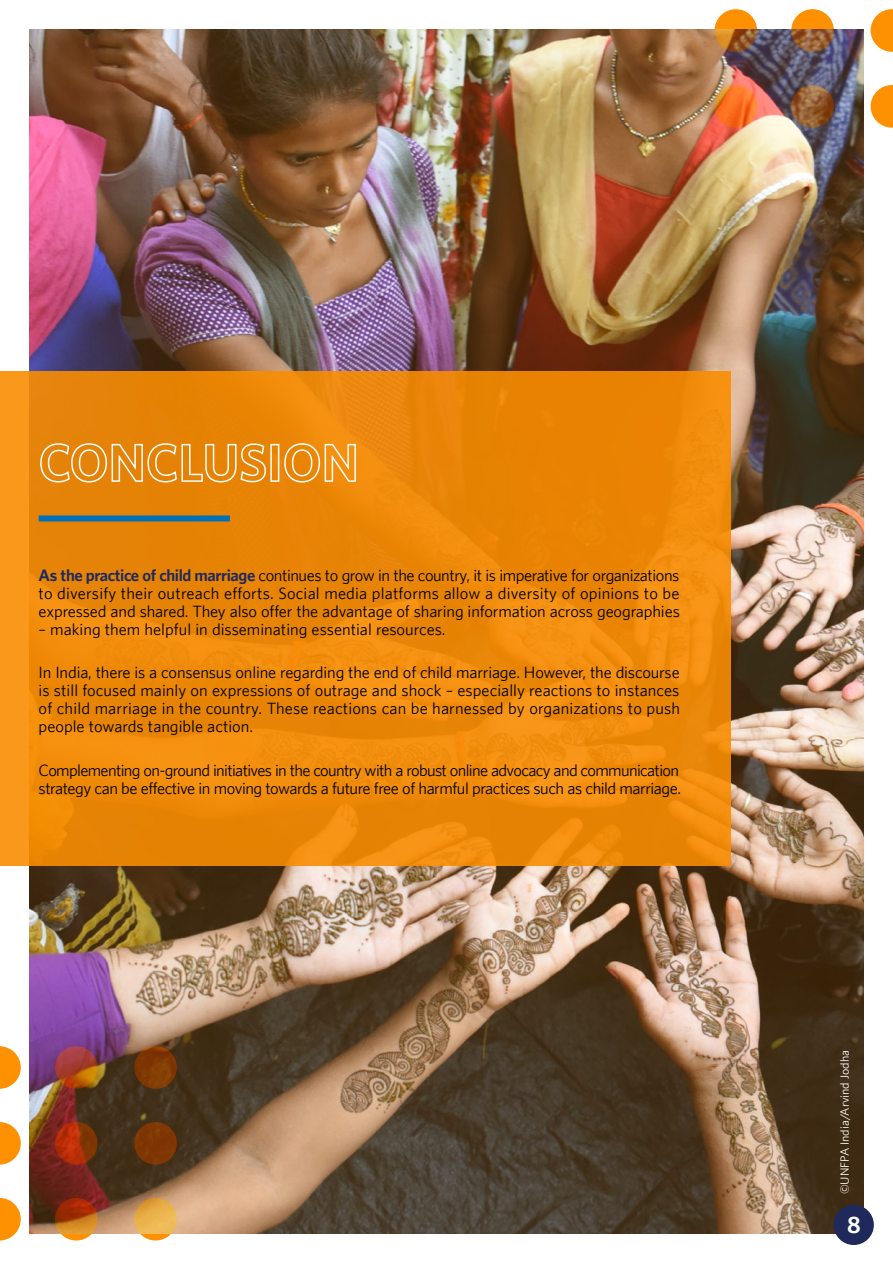
<style>
.page{position:relative;width:893px;height:1263px;background:#fff}
.page>*{position:absolute;margin:0;border:0;box-sizing:border-box;transform-origin:0 0}
.t1{font:700 21px "UNFPA";color:#fff}
.t2{font:15px/18px "UNFPA Text";letter-spacing:-.03em;color:#000;text-align:justify}
.t3{font:15px "UNFPA Text";color:#000}
.t4{font:10.95px "UNFPA Text";color:#fff}
.s1{font-family:"UNFPA";font-weight:700;color:#20295c}
</style>
<div class="page">
<img style="left:30px;top:30px;width:833px;height:1203px">
<svg style="left:55px;top:1122px;width:43px;height:42px"></svg>
<div style="left:134px;top:1122px;width:43px;height:42px;background:#7f3603;border-radius:50%"></div>
<svg style="left:55px;top:1198px;width:43px;height:42px"></svg>
<svg style="left:55px;top:1046px;width:43px;height:43px"></svg>
<svg style="left:0;top:1122px;width:21px;height:42px"></svg>
<svg style="left:0;top:1198px;width:21px;height:42px"></svg>
<svg style="left:0;top:1046px;width:21px;height:43px"></svg>
<svg style="left:134px;top:1198px;width:43px;height:42px"></svg>
<svg style="left:134px;top:1046px;width:43px;height:43px"></svg>
<svg style="left:791px;top:9px;width:43px;height:43px"></svg>
<svg style="left:871px;top:9px;width:22px;height:43px"></svg>
<svg style="left:791px;top:85px;width:43px;height:43px"></svg>
<svg style="left:714px;top:9px;width:43px;height:43px"></svg>
<svg style="left:714px;top:85px;width:43px;height:43px"></svg>
<svg style="left:871px;top:85px;width:22px;height:43px"></svg>
<div style="left:834px;top:1205px;width:40px;height:40px;background:#20295c;border-radius:50%"></div>
<svg style="left:0;top:371px;width:731px;height:494px;background:#ed890a"></svg>
<svg style="left:39px;top:442px;width:228px;height:41px;background:#e99933"></svg>
<div style="left:270px;top:444px;width:9px;height:38px;border:2px solid #fff"></div>
<svg style="left:283px;top:442px;width:74px;height:41px;background:#f19f38"></svg>
<div style="left:39px;top:515px;width:191px;height:6px;background:#0071b7"></div>
<p class="t2" style="left:39px;top:565px;width:643px"><span class="s1">As the practice of child marriage</span> continues to grow in the country, it is imperative for organizations to diversify their outreach efforts. Social media platforms allow a diversity of opinions to be expressed and shared. They also offer the advantage of sharing information across geographies</p>
<p class="t3" style="left:39px;top:619px;width:408px">– making them helpful in disseminating essential resources.</p>
<p class="t2" style="left:39px;top:662px;width:643px">In India, there is a consensus online regarding the end of child marriage. However, the discourse is still focused mainly on expressions of outrage and shock – especially reactions to instances of child marriage in the country. These reactions can be harnessed by organizations to push people towards tangible action.</p>
<p class="t2" style="left:39px;top:761px;width:644px">Complementing on-ground initiatives in the country with a robust online advocacy and communication strategy can be effective in moving towards a future free of harmful practices such as child marriage.</p>
<p class="t4" style="left:837px;top:1194px;width:146px;rotate:-90deg">©UNFPA India/Arvind Jodha</p>
<h1 class="t1" style="left:847px;top:1211px;width:15px">8</h1>
</div>
